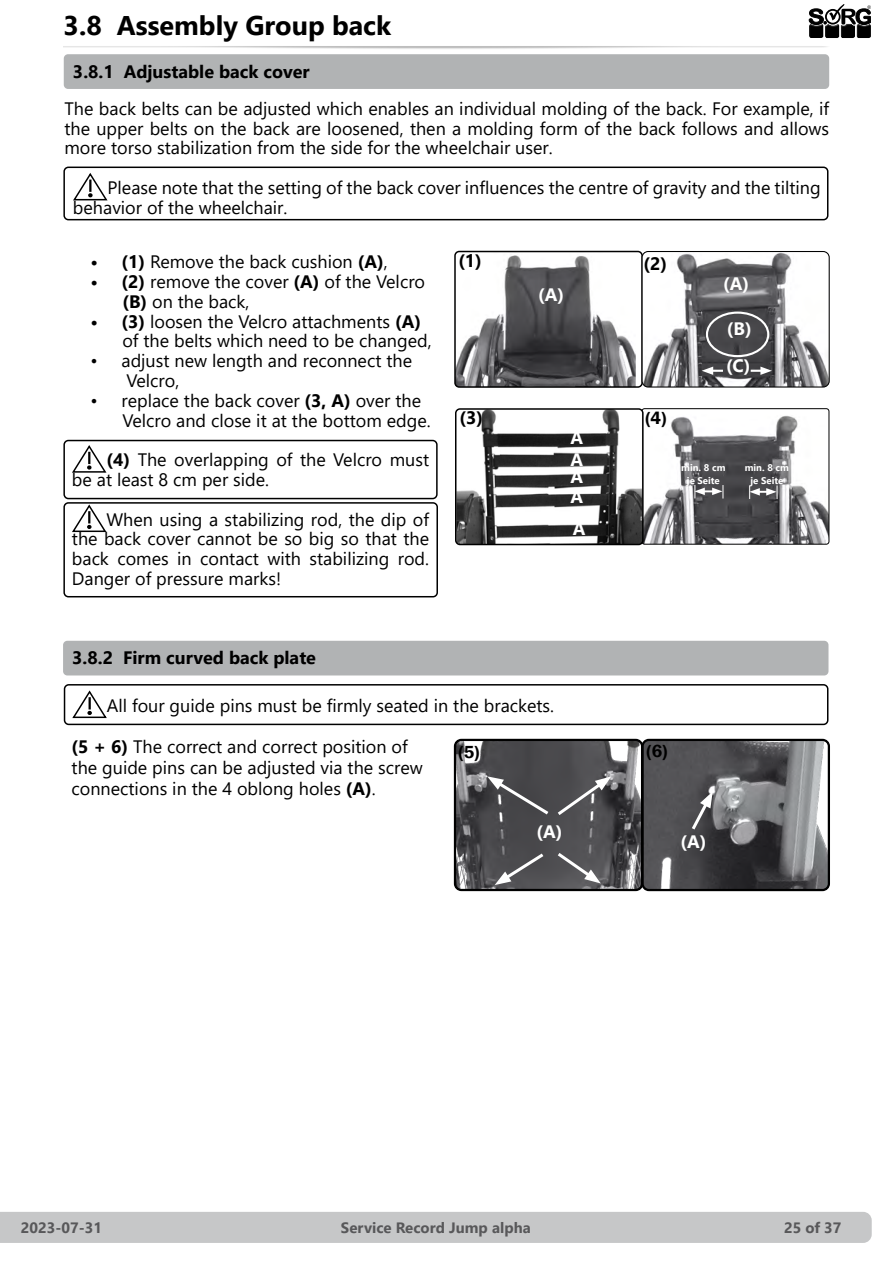
<style>
.page{position:relative;width:893px;height:1263px;background:#fff}
.page>*{position:absolute;margin:0;border:0;box-sizing:border-box;transform-origin:0 0}
.t1{font:700 27px "Segoe UI";color:#000}
.t2{font:18px/19.8px "Segoe UI";color:#000}
.t3{font:700 18px "Segoe UI";color:#000}
.t4{font:700 18px/22.6px "Segoe UI";color:#fff}
.t5{font:600 18px "Franklin Gothic";color:#000}
.t6{font:700 15px "Segoe UI";color:#58585a}
.t7{font:700 9.6px/12.8px "Segoe UI";color:#fff;text-align:center}
.s1{font-weight:700}
</style>
<div class="page">
<div style="left:0;top:1212px;width:872px;height:31px;background:#c6c7c8"></div>
<svg style="left:809px;top:4px;width:62px;height:34px"></svg>
<div style="left:809px;top:23px;width:15px;height:15px;background:#000;opacity:.75"></div>
<div style="left:64px;top:54px;width:765px;height:35px;background:#b1b3b4;border-radius:4px"></div>
<svg style="left:73px;top:173px;width:35px;height:28px"></svg>
<div style="left:63px;top:167px;width:765px;height:53px;border:2px solid #000;border-radius:4px"></div>
<div style="left:63px;top:440px;width:375px;height:59px;border:2px solid #000;border-radius:4px"></div>
<svg style="left:72px;top:445px;width:35px;height:28px"></svg>
<svg style="left:72px;top:505px;width:35px;height:28px"></svg>
<div style="left:63px;top:502px;width:375px;height:95px;border:2px solid #000;border-radius:4px"></div>
<img style="left:457px;top:255px;width:179px;height:130px">
<div style="left:454px;top:251px;width:189px;height:137px;border:2px solid #000;border-radius:4px"></div>
<img style="left:642px;top:251px;width:186px;height:135px">
<div style="left:642px;top:251px;width:188px;height:137px;border:1px solid #000;border-radius:6px"></div>
<div style="left:706px;top:312px;width:63px;height:45px;border:2px solid #fff;border-radius:50%"></div>
<svg style="left:702px;top:367px;width:21px;height:8px"></svg>
<svg style="left:751px;top:367px;width:21px;height:8px"></svg>
<img style="left:644px;top:415px;width:183px;height:128px">
<div style="left:641px;top:408px;width:188px;height:137px;border:1px solid #000;border-radius:3px"></div>
<svg style="left:749px;top:485px;width:29px;height:14px"></svg>
<svg style="left:690px;top:485px;width:34px;height:13px"></svg>
<div style="left:63px;top:641px;width:765px;height:34px;background:#b1b3b4;border-radius:4px"></div>
<svg style="left:72px;top:690px;width:35px;height:29px"></svg>
<div style="left:64px;top:684px;width:764px;height:41px;border:2px solid #000;border-radius:4px"></div>
<img style="left:457px;top:742px;width:370px;height:146px">
<div style="left:641px;top:739px;width:189px;height:152px;border:2px solid #000;border-radius:6px"></div>
<div style="left:454px;top:739px;width:189px;height:152px;border:2px solid #000;border-radius:6px"></div>
<svg style="left:487px;top:776px;width:124px;height:42px;background:#5c5c5f"></svg>
<svg style="left:689px;top:791px;width:24px;height:42px"></svg>
<svg style="left:495px;top:851px;width:52px;height:34px;background:#636365"></svg>
<svg style="left:554px;top:850px;width:47px;height:33px;background:#6b6a6d"></svg>
<img style="left:458px;top:411px;width:183px;height:131px">
<div style="left:455px;top:408px;width:189px;height:137px;border:2px solid #000;border-radius:4px"></div>
<h1 class="t1" style="left:64px;top:0;width:329px">3.8 Assembly Group back</h1>
<p class="t3" style="left:73px;top:54px;width:238px">3.8.1 Adjustable back cover</p>
<p class="t2" style="left:64px;top:97px;width:766px;text-align:justify">The back belts can be adjusted which enables an individual molding of the back. For example, if the upper belts on the back are loosened, then a molding form of the back follows and allows more torso stabilization from the side for the wheelchair user.</p>
<p class="t2" style="left:73px;top:176px;width:749px;text-indent:35px">Please note that the setting of the back cover influences the centre of gravity and the tilting behavior of the wheelchair.</p>
<p class="t2" style="left:90px;top:250px;width:299px"><span class="s1">• (1)</span> Remove the back cushion <span class="s1">(A)</span>,</p>
<p class="t2" style="left:122px;top:270px;width:304px;text-indent:-32px"><span class="s1">• (2)</span> remove the cover <span class="s1">(A)</span> of the Velcro <span class="s1">(B)</span> on the back,</p>
<p class="t2" style="left:122px;top:310px;width:311px;text-indent:-32px"><span class="s1">• (3)</span> loosen the Velcro attachments <span class="s1">(A) </span>of the belts which need to be changed,</p>
<p class="t2" style="left:126px;top:349px;width:287px;text-indent:-36px">• adjust new length and reconnect the<br>Velcro,</p>
<p class="t2" style="left:122px;top:389px;width:310px;text-indent:-32px">• replace the back cover <span class="s1">(3, A)</span> over the<br>Velcro and close it at the bottom edge.</p>
<p class="t2" style="left:72px;top:448px;width:359px;text-indent:35px"><span class="s1">(4)</span> The overlapping of the Velcro must be at least 8 cm per side.</p>
<p class="t2" style="left:72px;top:508px;width:359px;text-align:justify;text-indent:35px">When using a stabilizing rod, the dip of the back cover cannot be so big so that the back comes in contact with stabilizing rod.<br>Danger of pressure marks!</p>
<p class="t3" style="left:458px;top:243px;width:25px">(1)</p>
<p class="t3" style="left:459px;top:400px;width:25px">(3)</p>
<p class="t4" style="left:538px;top:282px;width:27px">(A)</p>
<p class="t4" style="left:570px;top:424px;width:14px">A<br>A</p>
<p class="t4" style="left:570px;top:465px;width:14px;line-height:20.2px">A<br>A</p>
<p class="t4" style="left:573px;top:516px;width:14px">A</p>
<p class="t3" style="left:644px;top:247px;width:25px">(2)</p>
<p class="t5" style="left:645px;top:407px;width:23px">(4)</p>
<p class="t4" style="left:723px;top:271px;width:27px">(A)</p>
<p class="t4" style="left:727px;top:316px;width:26px">(B)</p>
<p class="t4" style="left:726px;top:353px;width:26px">(C)</p>
<p class="t7" style="left:681px;top:461px;width:46px">min. 8 cm je Seite</p>
<p class="t7" style="left:745px;top:461px;width:46px">min. 8 cm je Seite</p>
<p class="t3" style="left:72px;top:641px;width:245px">3.8.2 Firm curved back plate</p>
<p class="t2" style="left:107px;top:694px;width:449px">All four guide pins must be firmly seated in the brackets.</p>
<p class="t2" style="left:72px;top:734px;width:353px;line-height:21px"><span class="s1">(5 + 6)</span> The correct and correct position of the guide pins can be adjusted via the screw connections in the 4 oblong holes <span class="s1">(A)</span>.</p>
<p class="t5" style="left:458px;top:741px;width:23px">(5)</p>
<p class="t5" style="left:646px;top:740px;width:23px">(6)</p>
<p class="t4" style="left:537px;top:819px;width:27px">(A)</p>
<p class="t4" style="left:681px;top:828px;width:27px">(A)</p>
<p class="t6" style="left:21px;top:1213px;width:83px">2023-07-31</p>
<p class="t6" style="left:341px;top:1213px;width:191px">Service Record Jump alpha</p>
<p class="t6" style="left:784px;top:1213px;width:59px">25 of 37</p>
</div>
